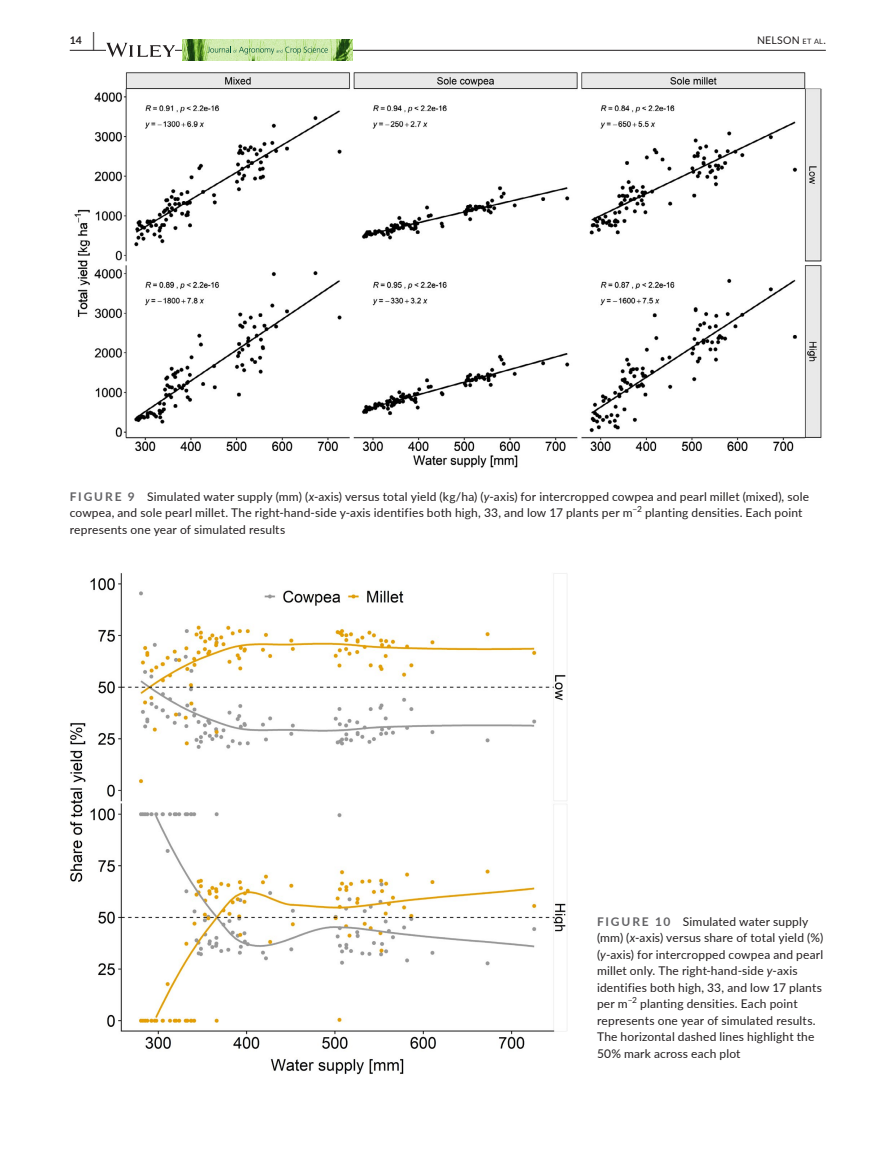
<style>
.page{position:relative;width:893px;height:1174px;background:#fff}
.page>*{position:absolute;margin:0;border:0;box-sizing:border-box;transform-origin:0 0}
.t1{font:12px/16.5px "Lato";letter-spacing:.015em;color:#231f20}
.t2{font:10.5px "Lato";letter-spacing:.02em;color:#231f20}
.t3{font:700 10.5px "Lato";color:#231f20}
.t4{font:8.4px "Lato";color:#231f20}
.s1{font-size:19.5px}
.s2{font-size:7.35px}
.s3{font-weight:700;color:#636366}
.s4{font-style:italic}
</style>
<div class="page">
<hr style="left:70px;top:50px;width:756px;height:1px;background:#231f20">
<svg style="left:106px;top:43px;width:69px;height:14px"></svg>
<img style="left:183px;top:40px;width:170px;height:21px">
<svg style="left:207px;top:46px;width:121px;height:8px"></svg>
<img style="left:74px;top:72px;width:748px;height:396px">
<img style="left:70px;top:573px;width:497px;height:501px">
<p class="t3" style="left:70px;top:33px;width:27px">14 <span class="s1">|</span></p>
<p class="t2" style="left:757px;top:33px;width:70px">NELSON <span class="s2">et al</span>.</p>
<p class="t1" style="left:70px;top:487px;width:741px"><span class="s3">FIGURE 9</span> Simulated water supply (mm) (<span class="s4">x</span>-axis) versus total yield (kg/ha) (<span class="s4">y</span>-axis) for intercropped cowpea and pearl millet (mixed), sole cowpea, and sole pearl millet. The right-hand-side y-axis identifies both high, 33, and low 17 plants per m</p>
<p class="t4" style="left:633px;top:502px;width:11px">−2</p>
<p class="t1" style="left:645px;top:504px;width:159px">planting densities. Each point</p>
<p class="t1" style="left:70px;top:520px;width:217px">represents one year of simulated results</p>
<p class="t1" style="left:597px;top:912px;width:228px"><span class="s3">FIGURE 10</span> Simulated water supply (mm) (<span class="s4">x</span>-axis) versus share of total yield (%) (<span class="s4">y</span>-axis) for intercropped cowpea and pearl millet only. The right-hand-side <span class="s4">y</span>-axis identifies both high, 33, and low 17 plants per m<sup>−2</sup> planting densities. Each point represents one year of simulated results.<br>The horizontal dashed lines highlight the 50% mark across each plot</p>
</div>
